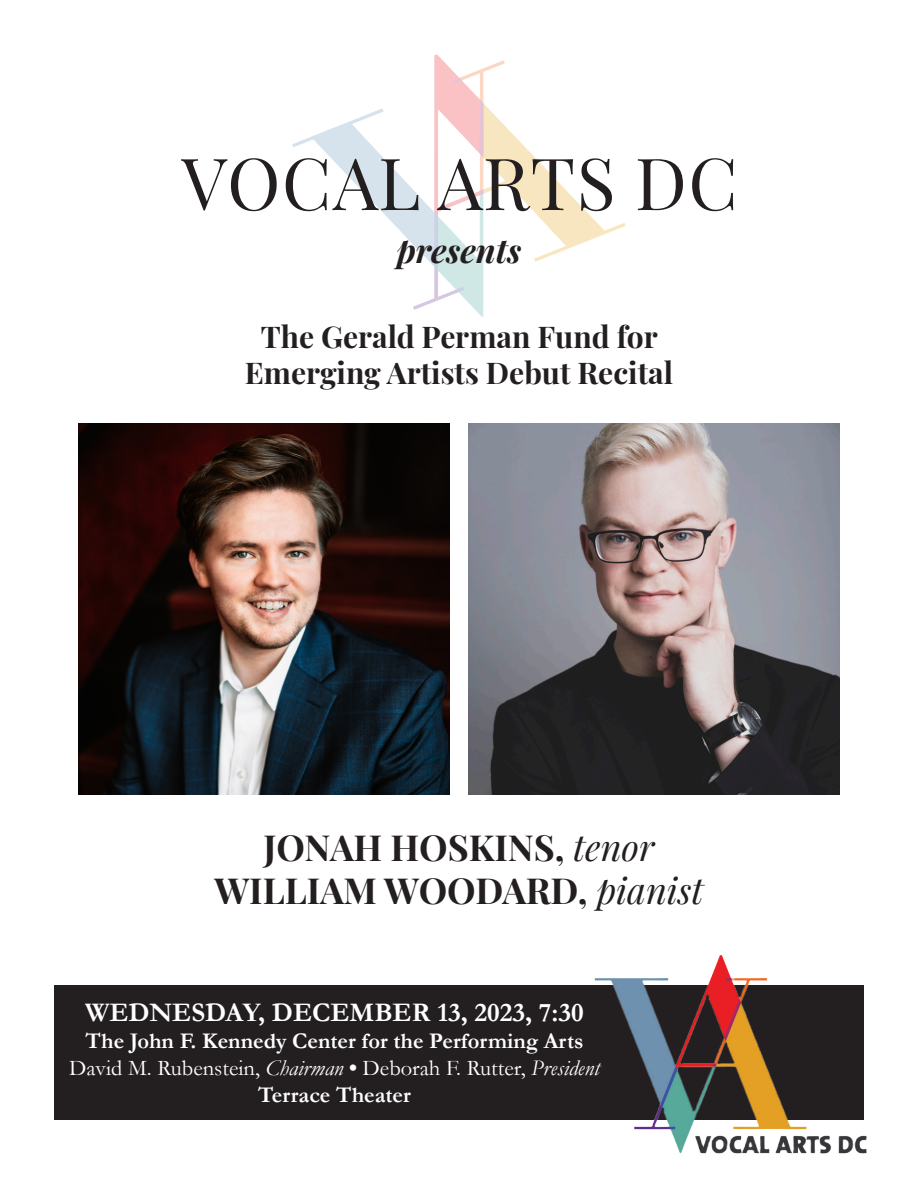
<style>
.page{position:relative;width:918px;height:1188px;background:#fff}
.page>*{position:absolute;margin:0;border:0;box-sizing:border-box;transform-origin:0 0}
.t1{font:72px "Playfair Display";letter-spacing:.015em;color:#231f20}
.t2{font:700 36px "Playfair Display";color:#231f20}
.t3{font:italic 700 33px "Playfair Display";color:#231f20}
.t4{font:700 30px "Playfair Display";color:#231f20}
.t5{font:700 27px "Garamond";color:#fff}
.t6{font:700 22.5px "Garamond";color:#fff}
.t7{font:22.5px "Garamond";color:#fff}
.s1{font-weight:400;font-style:italic}
.s2{font-style:italic}
.s3{font-weight:700}
</style>
<div class="page">
<div style="left:54px;top:986px;width:810px;height:134px;background:#231f20"></div>
<img style="left:293px;top:54px;width:332px;height:262px">
<img style="left:79px;top:423px;width:371px;height:372px">
<img style="left:468px;top:423px;width:371px;height:372px">
<img style="left:574px;top:955px;width:293px;height:199px">
<p class="t1" style="left:182px;top:127px;width:558px">VOCAL ARTS DC</p>
<p class="t3" style="left:397px;top:224px;width:126px">presents</p>
<p class="t4" style="left:261px;top:314px;width:398px">The Gerald Perman Fund for</p>
<p class="t4" style="left:245px;top:350px;width:430px">Emerging Artists Debut Recital</p>
<p class="t2" style="left:264px;top:819px;width:392px">JONAH HOSKINS, <span class="s1">tenor</span></p>
<p class="t2" style="left:214px;top:863px;width:491px">WILLIAM WOODARD, <span class="s1">pianist</span></p>
<p class="t5" style="left:85px;top:994px;width:500px">WEDNESDAY, DECEMBER 13, 2023, 7:30</p>
<p class="t6" style="left:86px;top:1026px;width:499px">The John F. Kennedy Center for the Performing Arts</p>
<p class="t7" style="left:69px;top:1053px;width:532px">David M. Rubenstein, <span class="s2">Chairman</span> <span class="s3">•</span> Deborah F. Rutter, <span class="s2">President</span></p>
<p class="t6" style="left:258px;top:1080px;width:154px">Terrace Theater</p>
</div>
